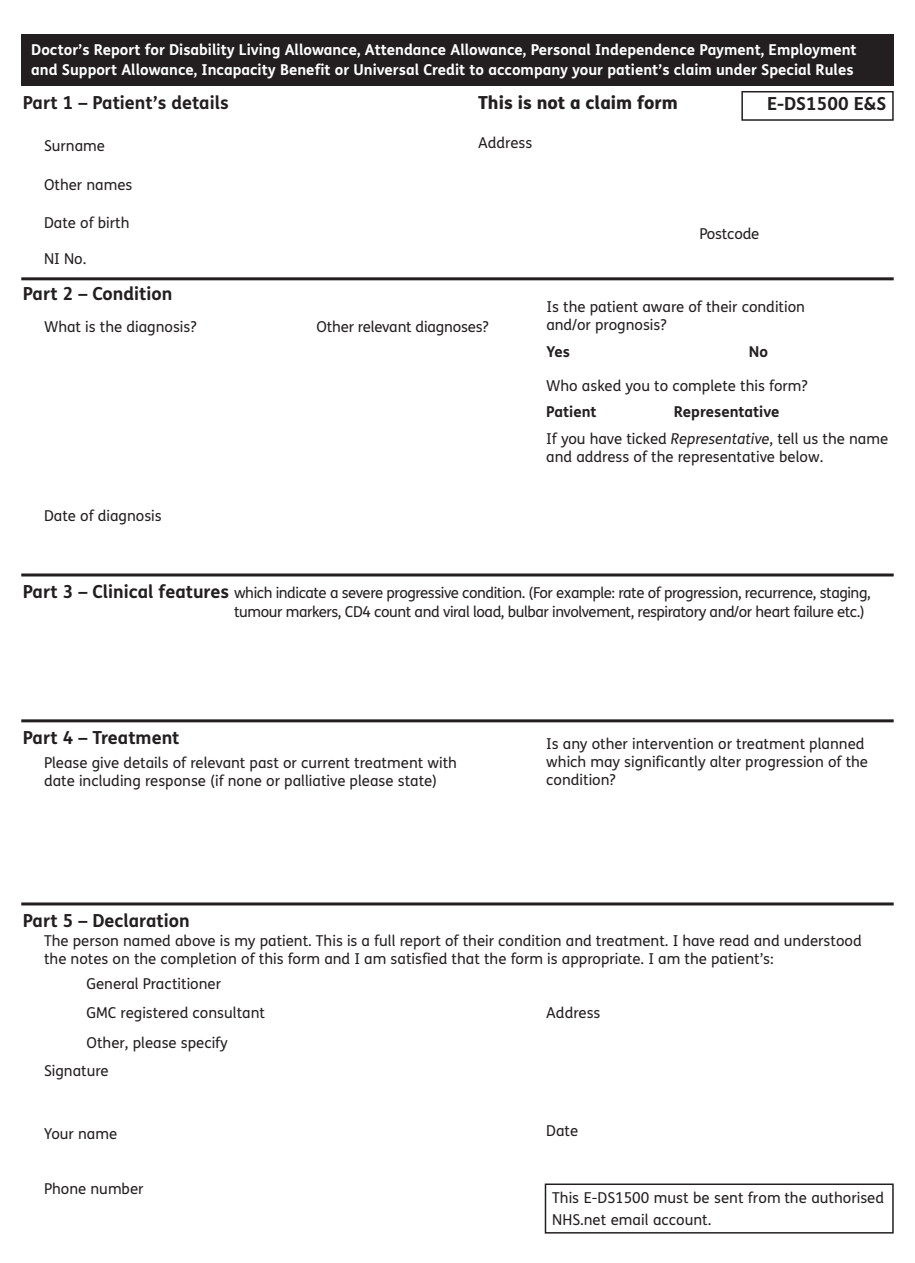
<style>
.page{position:relative;width:915px;height:1263px;background:#fff}
.page>*{position:absolute;margin:0;border:0;box-sizing:border-box;transform-origin:0 0}
.t1{font:700 18px "FS Me";color:#231f20}
.t2{font:800 18px "FS Me";color:#231f20}
.t3{font:15px/18px "FS Me";color:#231f20}
.t4{font:700 15px/19.5px "FS Me";color:#fff}
.t5{font:15px/19.4px "FS Me";letter-spacing:-.03em;color:#231f20}
.t6{font:700 15px "FS Me";color:#231f20}
.s1{font-weight:700}
.s2{font-style:italic}
.s3{font-weight:700;font-size:18px}
</style>
<div class="page">
<div style="left:21px;top:34px;width:872px;height:51px;background:#231f20"></div>
<hr style="left:21px;top:277px;width:872px;height:3px;background:#231f20">
<hr style="left:21px;top:573px;width:872px;height:3px;background:#231f20">
<hr style="left:21px;top:719px;width:872px;height:3px;background:#231f20">
<hr style="left:21px;top:902px;width:872px;height:3px;background:#231f20">
<div style="left:741px;top:91px;width:152px;height:30px;border:2px solid #231f20"></div>
<div style="left:544px;top:1183px;width:349px;height:50px;border:2px solid #231f20"></div>
<h1 class="t4" style="left:31px;top:42px;width:826px">Doctor’s Report for Disability Living Allowance, Attendance Allowance, Personal Independence Payment, Employment and Support Allowance, Incapacity Benefit or Universal Credit to accompany your patient’s claim under Special Rules</h1>
<p class="t1" style="left:23px;top:96px;width:207px">Part 1 – Patient’s details</p>
<p class="t2" style="left:478px;top:96px;width:201px">This is not a claim form</p>
<p class="t1" style="left:766px;top:97px;width:121px">E-DS1500 E&amp;S</p>
<p class="t3" style="left:44px;top:139px;width:62px">Surname</p>
<p class="t3" style="left:478px;top:136px;width:56px">Address</p>
<p class="t3" style="left:44px;top:177px;width:90px">Other names</p>
<p class="t3" style="left:44px;top:215px;width:87px">Date of birth</p>
<p class="t3" style="left:44px;top:251px;width:44px">NI No.</p>
<p class="t3" style="left:699px;top:226px;width:61px">Postcode</p>
<p class="t1" style="left:23px;top:287px;width:151px">Part 2 – Condition</p>
<p class="t3" style="left:546px;top:300px;width:260px">Is the patient aware of their condition</p>
<p class="t3" style="left:44px;top:319px;width:154px">What is the diagnosis?</p>
<p class="t3" style="left:316px;top:319px;width:174px">Other relevant diagnoses?</p>
<p class="t3" style="left:546px;top:318px;width:121px">and/or prognosis?</p>
<p class="t6" style="left:546px;top:346px;width:25px">Yes</p>
<p class="t6" style="left:748px;top:346px;width:21px">No</p>
<p class="t3" style="left:546px;top:378px;width:263px">Who asked you to complete this form?</p>
<p class="t3" style="left:44px;top:508px;width:119px">Date of diagnosis</p>
<p class="t3" style="left:546px;top:400px;width:343px;line-height:26.5px;text-indent:128px"><span class="s1">Representative<br></span>If you have ticked <span class="s2">Representative</span>, tell us the name</p>
<p class="t3" style="left:546px;top:449px;width:278px">and address of the representative below.</p>
<p class="t6" style="left:546px;top:407px;width:52px">Patient</p>
<p class="t5" style="left:234px;top:585px;width:638px;text-indent:-211px"><span class="s3">Part 3 – Clinical features</span> which indicate a severe progressive condition. (For example: rate of progression, recurrence, staging, tumour markers, CD4 count and viral load, bulbar involvement, respiratory and/or heart failure etc.)</p>
<p class="t1" style="left:23px;top:731px;width:158px">Part 4 – Treatment</p>
<p class="t3" style="left:44px;top:755px;width:414px">Please give details of relevant past or current treatment with date including response (if none or palliative please state)</p>
<p class="t3" style="left:546px;top:737px;width:323px">Is any other intervention or treatment planned which may significantly alter progression of the condition?</p>
<p class="t1" style="left:23px;top:914px;width:168px">Part 5 – Declaration</p>
<p class="t3" style="left:44px;top:933px;width:818px">The person named above is my patient. This is a full report of their condition and treatment. I have read and understood the notes on the completion of this form and I am satisfied that the form is appropriate. I am the patient’s:</p>
<p class="t3" style="left:87px;top:976px;width:136px">General Practitioner</p>
<p class="t3" style="left:87px;top:1005px;width:180px">GMC registered consultant</p>
<p class="t3" style="left:87px;top:1035px;width:143px">Other, please specify</p>
<p class="t3" style="left:44px;top:1064px;width:66px">Signature</p>
<p class="t3" style="left:546px;top:1005px;width:56px">Address</p>
<p class="t3" style="left:44px;top:1126px;width:75px">Your name</p>
<p class="t3" style="left:546px;top:1123px;width:33px">Date</p>
<p class="t3" style="left:44px;top:1181px;width:101px">Phone number</p>
<p class="t3" style="left:552px;top:1187px;width:333px;line-height:23px">This E-DS1500 must be sent from the authorised<br>NHS.net email account.</p>
</div>
